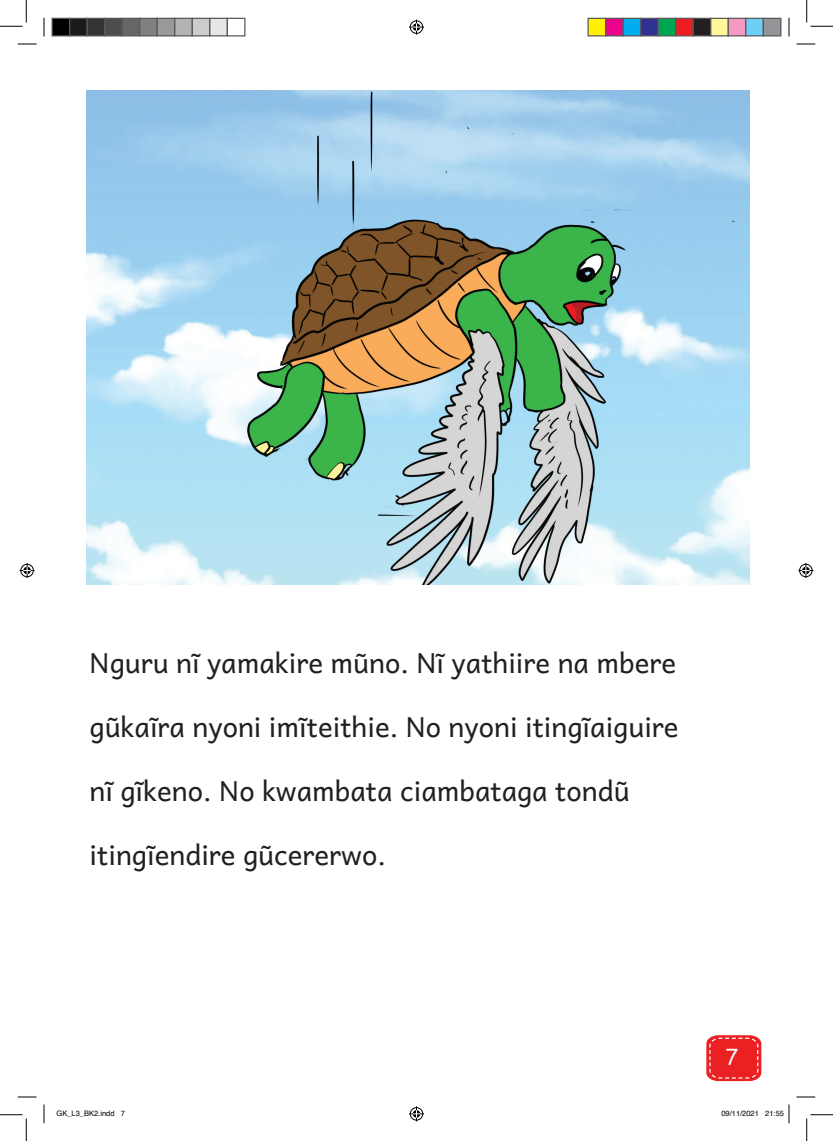
<style>
.page{position:relative;width:833px;height:1141px;background:#fff}
.page>*{position:absolute;margin:0;border:0;box-sizing:border-box;transform-origin:0 0}
.Body_text{font:27.5px "Andika New Basic";color:#231f20}
.t1{font:22.5px "Andika New Basic";color:#fff}
.t2{font:7.5px "Helvetica";color:#000}
</style>
<div class="page">
<svg style="left:706px;top:1035px;width:54px;height:45px;background:#ec3235"></svg>
<img style="left:86px;top:90px;width:663px;height:494px">
<svg style="left:18px;top:43px;width:18px;height:2px"></svg>
<svg style="left:796px;top:43px;width:18px;height:2px"></svg>
<svg style="left:18px;top:1096px;width:18px;height:1px"></svg>
<svg style="left:796px;top:1096px;width:18px;height:1px"></svg>
<svg style="left:43px;top:18px;width:2px;height:18px"></svg>
<svg style="left:43px;top:1104px;width:2px;height:19px"></svg>
<svg style="left:788px;top:18px;width:1px;height:18px"></svg>
<svg style="left:0;top:0;width:27px;height:27px"></svg>
<svg style="left:0;top:1114px;width:27px;height:26px"></svg>
<svg style="left:806px;top:0;width:26px;height:27px"></svg>
<svg style="left:806px;top:1114px;width:26px;height:26px"></svg>
<svg style="left:409px;top:20px;width:15px;height:15px"></svg>
<svg style="left:409px;top:1106px;width:15px;height:15px"></svg>
<svg style="left:20px;top:563px;width:15px;height:15px"></svg>
<svg style="left:798px;top:563px;width:14px;height:15px"></svg>
<div style="left:52px;top:18px;width:18px;height:18px;background:#000"></div>
<div style="left:51px;top:18px;width:19px;height:18px;border:1px solid #595959"></div>
<div style="left:70px;top:18px;width:17px;height:18px;background:#1a1a1a"></div>
<div style="left:69px;top:18px;width:19px;height:18px;border:1px solid #595959"></div>
<div style="left:87px;top:18px;width:18px;height:18px;background:#333"></div>
<div style="left:86px;top:18px;width:19px;height:18px;border:1px solid #595959"></div>
<div style="left:105px;top:18px;width:17px;height:18px;background:#4d4d4d"></div>
<div style="left:104px;top:18px;width:19px;height:18px;border:1px solid #595959"></div>
<div style="left:122px;top:18px;width:18px;height:18px;background:#666"></div>
<div style="left:121px;top:18px;width:19px;height:18px;border:1px solid #595959"></div>
<div style="left:140px;top:18px;width:17px;height:18px;background:#808080"></div>
<div style="left:139px;top:18px;width:19px;height:18px;border:1px solid #595959"></div>
<div style="left:157px;top:18px;width:18px;height:18px;background:#999"></div>
<div style="left:156px;top:18px;width:19px;height:18px;border:1px solid #595959"></div>
<div style="left:175px;top:18px;width:17px;height:18px;background:#b3b3b3"></div>
<div style="left:174px;top:18px;width:19px;height:18px;border:1px solid #595959"></div>
<div style="left:192px;top:18px;width:18px;height:18px;background:#ccc"></div>
<div style="left:191px;top:18px;width:19px;height:18px;border:1px solid #595959"></div>
<div style="left:210px;top:18px;width:17px;height:18px;background:#e6e6e6"></div>
<div style="left:209px;top:18px;width:19px;height:18px;border:1px solid #595959"></div>
<div style="left:226px;top:18px;width:19px;height:18px;border:1px solid #595959"></div>
<div style="left:587px;top:18px;width:18px;height:18px;background:#fff101"></div>
<div style="left:587px;top:18px;width:19px;height:18px;border:1px solid #595959"></div>
<div style="left:605px;top:18px;width:17px;height:18px;background:#ed028c"></div>
<div style="left:604px;top:18px;width:19px;height:18px;border:1px solid #595959"></div>
<div style="left:622px;top:18px;width:18px;height:18px;background:#00aeef"></div>
<div style="left:622px;top:18px;width:19px;height:18px;border:1px solid #595959"></div>
<div style="left:640px;top:18px;width:17px;height:18px;background:#2e3092"></div>
<div style="left:639px;top:18px;width:19px;height:18px;border:1px solid #595959"></div>
<div style="left:657px;top:18px;width:18px;height:18px;background:#00a54f"></div>
<div style="left:657px;top:18px;width:19px;height:18px;border:1px solid #595959"></div>
<div style="left:675px;top:18px;width:17px;height:18px;background:#ee1d23"></div>
<div style="left:674px;top:18px;width:19px;height:18px;border:1px solid #595959"></div>
<div style="left:692px;top:18px;width:18px;height:18px;background:#231f20"></div>
<div style="left:692px;top:18px;width:19px;height:18px;border:1px solid #595959"></div>
<div style="left:710px;top:18px;width:17px;height:18px;background:#fff79a"></div>
<div style="left:709px;top:18px;width:19px;height:18px;border:1px solid #595959"></div>
<div style="left:727px;top:18px;width:18px;height:18px;background:#f499c2"></div>
<div style="left:727px;top:18px;width:19px;height:18px;border:1px solid #595959"></div>
<div style="left:745px;top:18px;width:17px;height:18px;background:#6bcff6"></div>
<div style="left:744px;top:18px;width:19px;height:18px;border:1px solid #595959"></div>
<div style="left:762px;top:18px;width:18px;height:18px;background:#939598"></div>
<div style="left:762px;top:18px;width:19px;height:18px;border:1px solid #595959"></div>
<svg style="left:788px;top:1104px;width:1px;height:19px"></svg>
<p class="Body_text" style="left:89px;top:638px;width:587px">Nguru nĩ yamakire mũno. Nĩ yathiire na mbere</p>
<p class="Body_text" style="left:89px;top:701px;width:590px">gũkaĩra nyoni imĩteithie. No nyoni itingĩaiguire</p>
<p class="Body_text" style="left:89px;top:765px;width:541px">nĩ gĩkeno. No kwambata ciambataga tondũ</p>
<p class="Body_text" style="left:89px;top:829px;width:298px">itingĩendire gũcererwo.</p>
<p class="t1" style="left:725px;top:1035px;width:15px">7</p>
<p class="t2" style="left:56px;top:1107px;width:70px">GK_L3_BK2.indd 7</p>
<p class="t2" style="left:721px;top:1107px;width:64px">09/11/2021 21:55</p>
</div>
